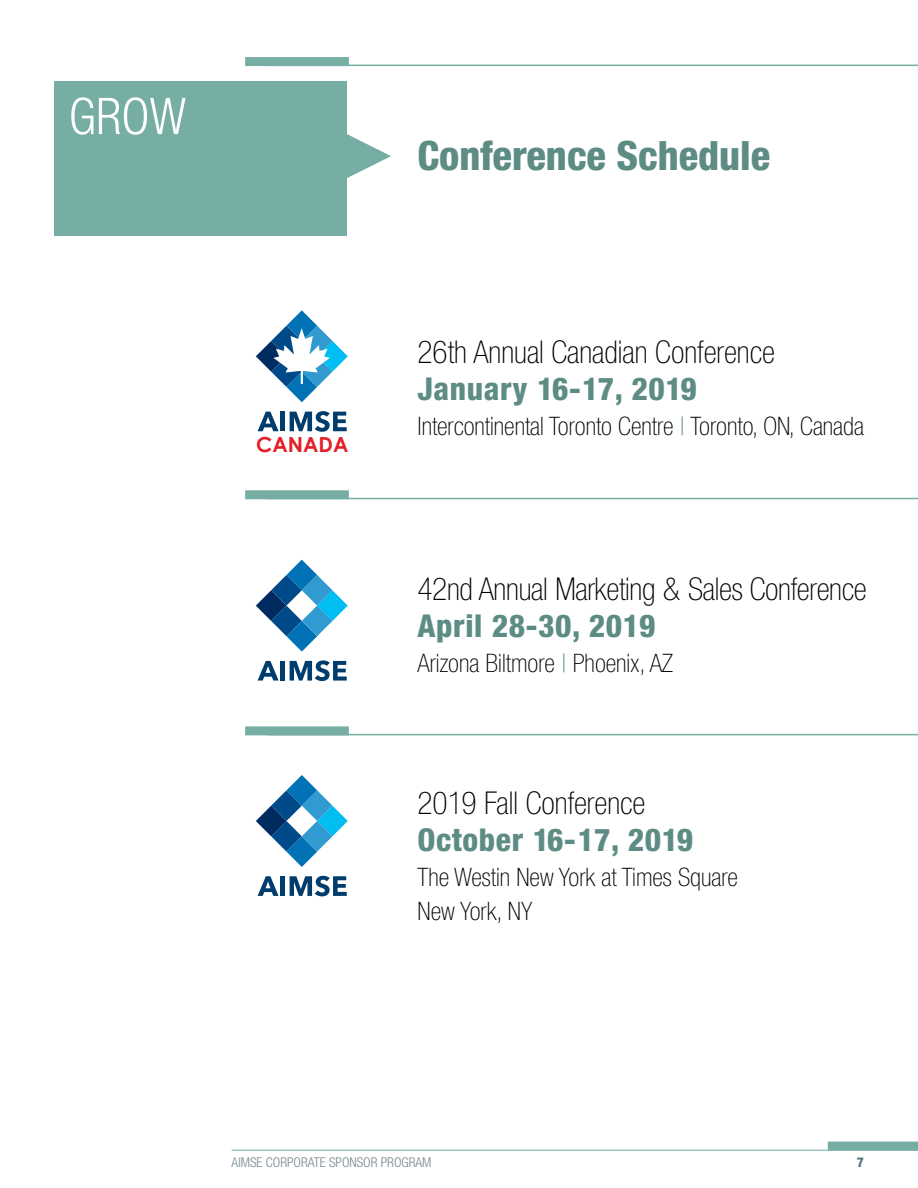
<style>
.page{position:relative;width:918px;height:1188px;background:#fff}
.page>*{position:absolute;margin:0;border:0;box-sizing:border-box;transform-origin:0 0}
.t1{font:700 64.5px "Arial";color:#76aea4}
.t2{font:300 condensed 50.7px "Helvetica Neue LT Std";color:#fff}
.t3{font:800 condensed 40.5px "Helvetica Neue LT Std";color:#5d8c85}
.t4{font:100 condensed 31.5px "Helvetica Neue LT Std";color:#000}
.t5{font:800 condensed 31.5px "Helvetica Neue LT Std";letter-spacing:.02em;color:#5d8c85}
.t6{font:100 condensed 25.5px/34.5px "Helvetica Neue LT Std";color:#000}
.t7{font:700 20.7px "Century Gothic";color:#e31f27}
.t8{font:300 condensed 13.5px "Helvetica Neue LT Std";color:#798891}
.t9{font:800 condensed 13.5px "Helvetica Neue LT Std";color:#5a717d}
.s1{color:#5d8c85}
</style>
<div class="page">
<div style="left:245px;top:57px;width:104px;height:9px;background:#76aea4"></div>
<hr style="left:268px;top:65px;width:650px;height:1px;background:#76aea4">
<div style="left:55px;top:81px;width:292px;height:155px;background:#76aea4"></div>
<hr style="left:232px;top:1150px;width:686px;height:1px;background:#76aea4">
<div style="left:828px;top:1142px;width:90px;height:9px;background:#76aea4"></div>
<div style="left:245px;top:726px;width:104px;height:9px;background:#76aea4"></div>
<hr style="left:268px;top:734px;width:650px;height:1px;background:#76aea4">
<div style="left:245px;top:490px;width:104px;height:9px;background:#76aea4"></div>
<hr style="left:268px;top:498px;width:650px;height:1px;background:#76aea4">
<svg style="left:256px;top:775px;width:92px;height:92px"></svg>
<svg style="left:258px;top:876px;width:21px;height:20px"></svg>
<div style="left:280px;top:876px;width:5px;height:20px;background:#003d6d"></div>
<svg style="left:290px;top:875px;width:57px;height:21px"></svg>
<svg style="left:256px;top:560px;width:92px;height:92px"></svg>
<svg style="left:258px;top:661px;width:21px;height:20px"></svg>
<div style="left:280px;top:661px;width:5px;height:20px;background:#003d6d"></div>
<svg style="left:290px;top:660px;width:57px;height:21px"></svg>
<svg style="left:258px;top:412px;width:21px;height:19px"></svg>
<div style="left:280px;top:412px;width:5px;height:19px;background:#003d6d"></div>
<svg style="left:290px;top:411px;width:57px;height:21px"></svg>
<svg style="left:256px;top:310px;width:92px;height:92px"></svg>
<h2 class="t2" style="left:69px;top:87px;width:119px">GROW</h2>
<h1 class="t1" style="left:336px;top:112px;width:65px">►</h1>
<h3 class="t3" style="left:418px;top:131px;width:354px">Conference Schedule</h3>
<p class="t7" style="left:256px;top:429px;width:94px">CANADA</p>
<p class="t4" style="left:418px;top:334px;width:359px">26th Annual Canadian Conference</p>
<p class="t5" style="left:418px;top:369px;width:281px">January 16-17, 2019</p>
<p class="t6" style="left:418px;top:408px;width:448px">Intercontinental Toronto Centre <span class="s1">|</span> Toronto, ON, Canada</p>
<p class="t4" style="left:418px;top:571px;width:450px">42nd Annual Marketing &amp; Sales Conference</p>
<p class="t5" style="left:418px;top:607px;width:240px">April 28-30, 2019</p>
<p class="t6" style="left:418px;top:645px;width:257px">Arizona Biltmore <span class="s1">|</span> Phoenix, AZ</p>
<p class="t4" style="left:418px;top:785px;width:229px">2019 Fall Conference</p>
<p class="t5" style="left:418px;top:820px;width:277px">October 16-17, 2019</p>
<p class="t6" style="left:418px;top:859px;width:322px">The Westin New York at Times Square<br>New York, NY</p>
<p class="t8" style="left:232px;top:1154px;width:201px">AIMSE CORPORATE SPONSOR PROGRAM</p>
<p class="t9" style="left:857px;top:1153px;width:9px">7</p>
</div>
